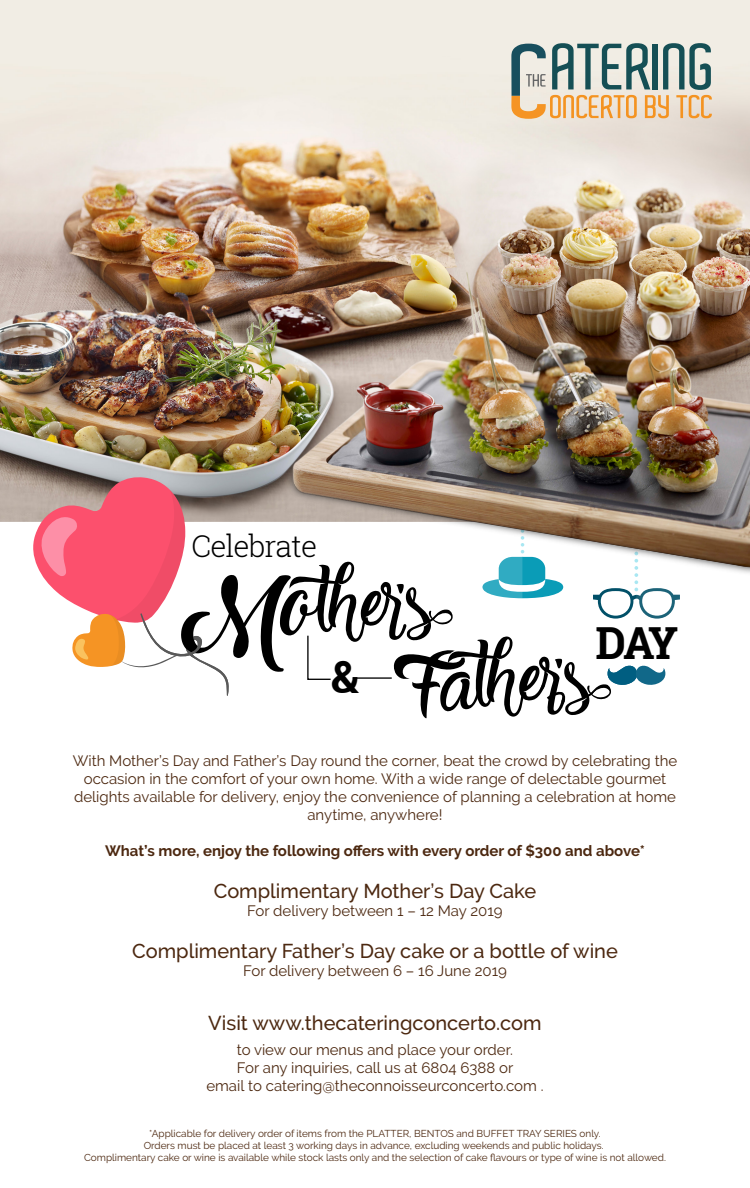
<style>
.page{position:relative;width:750px;height:1188px;background:#fff}
.page>*{position:absolute;margin:0;border:0;box-sizing:border-box;transform-origin:0 0}
.t1{font:700 44.25px "Roboto Slab";color:#000}
.t2{font:300 30px "Roboto Slab";letter-spacing:-.03em;color:#000}
.t3{font:500 20px "Raleway";color:#4c2810}
.t4{font:15px/18px "Raleway";color:#4c2810;text-align:center}
.t5{font:700 15px "Raleway";color:#4c2810}
.t6{font:10px/12px "Raleway";color:#4c2810;text-align:center}
</style>
<div class="page">
<img style="left:0;top:0;width:750px;height:522px">
<img style="left:680px;top:460px;width:70px;height:109px">
<svg style="left:511px;top:43px;width:201px;height:76px"></svg>
<svg style="left:32px;top:453px;width:648px;height:266px"></svg>
<h2 class="t2" style="left:192px;top:525px;width:127px">Celebrate</h2>
<h1 class="t1" style="left:331px;top:646px;width:29px">&amp;</h1>
<h1 class="t1" style="left:595px;top:613px;width:84px">DAY</h1>
<p class="t4" style="left:73px;top:751px;width:606px">With Mother’s Day and Father’s Day round the corner, beat the crowd by celebrating the occasion in the comfort of your own home. With a wide range of delectable gourmet delights available for delivery, enjoy the convenience of planning a celebration at home anytime, anywhere!</p>
<p class="t5" style="left:105px;top:841px;width:541px">What’s more, enjoy the following offers with every order of $300 and above*</p>
<h3 class="t3" style="left:214px;top:879px;width:324px">Complimentary Mother’s Day Cake</h3>
<p class="t4" style="left:247px;top:901px;width:257px">For delivery between 1 – 12 May 2019</p>
<h3 class="t3" style="left:132px;top:939px;width:487px">Complimentary Father’s Day cake or a bottle of wine</h3>
<p class="t4" style="left:243px;top:961px;width:265px">For delivery between 6 – 16 June 2019</p>
<h3 class="t3" style="left:208px;top:1011px;width:335px">Visit www.thecateringconcerto.com</h3>
<p class="t4" style="left:206px;top:1040px;width:339px">to view our menus and place your order.<br>For any inquiries, call us at 6804 6388 or<br>email to catering@theconnoisseurconcerto.com .</p>
<p class="t6" style="left:84px;top:1127px;width:583px">*Applicable for delivery order of items from the PLATTER, BENTOS and BUFFET TRAY SERIES only.<br>Orders must be placed at least 3 working days in advance, excluding weekends and public holidays.<br>Complimentary cake or wine is available while stock lasts only and the selection of cake flavours or type of wine is not allowed.</p>
</div>
